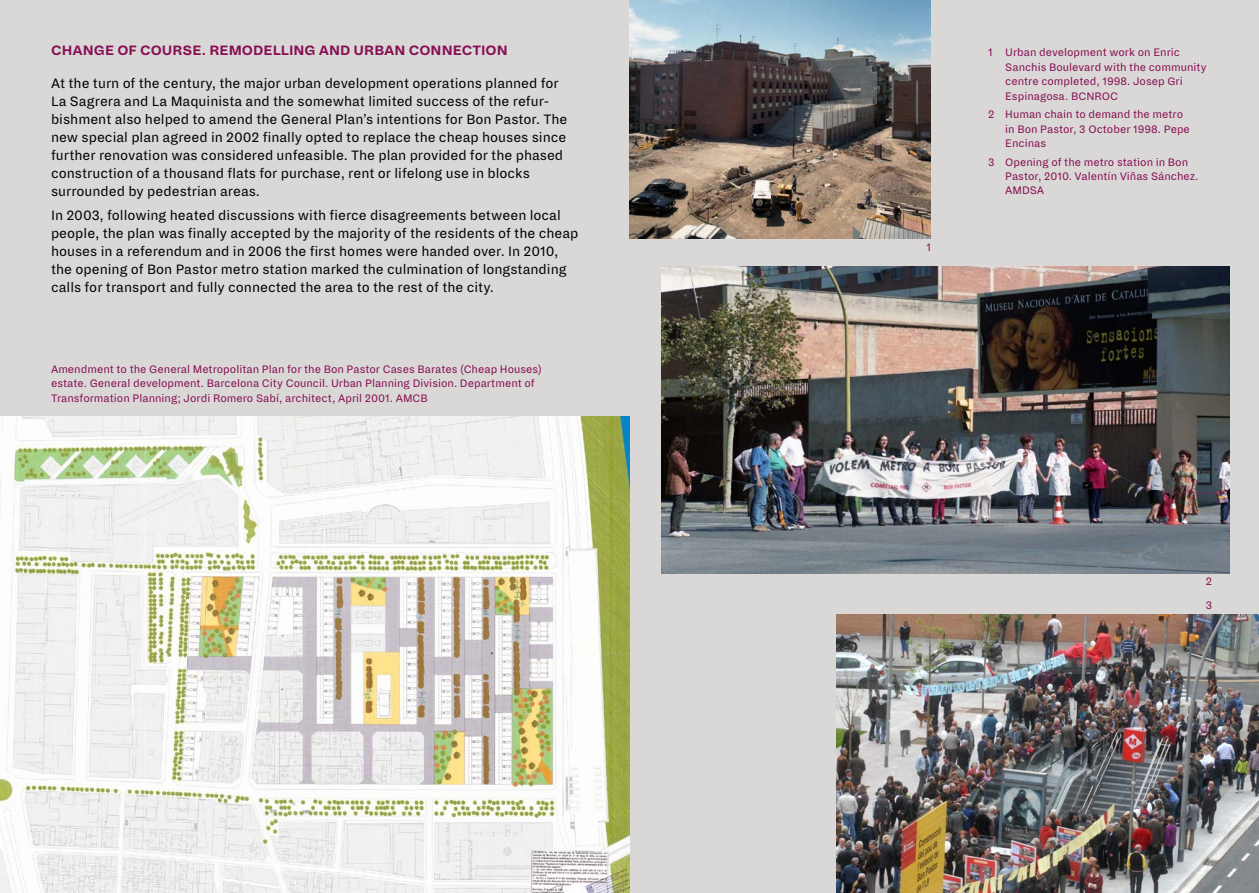
<style>
.page{position:relative;width:1259px;height:893px;background:#d9d8d6}
.page>*{position:absolute;margin:0;border:0;box-sizing:border-box;transform-origin:0 0}
.t1{font:15px/18px "Dia";color:#000}
.t2{font:700 15px "Dia";color:#870f54}
.t3{font:12px/14.4px "Dia";color:#870f54}
</style>
<div class="page">
<img style="left:0;top:416px;width:629px;height:477px">
<img style="left:629px;top:0;width:302px;height:239px">
<img style="left:836px;top:614px;width:423px;height:279px">
<img style="left:661px;top:266px;width:568px;height:307px">
<p class="t2" style="left:51px;top:41px;width:458px">CHANGE OF COURSE. REMODELLING AND URBAN CONNECTION</p>
<p class="t1" style="left:51px;top:74px;width:518px">At the turn of the century, the major urban development operations planned for La Sagrera and La Maquinista and the somewhat limited success of the refur&shy;bishment also helped to amend the General Plan’s intentions for Bon Pastor. The new special plan agreed in 2002 finally opted to replace the cheap houses since further renovation was considered unfeasible. The plan provided for the phased construction of a thousand flats for purchase, rent or lifelong use in blocks surrounded by pedestrian areas.</p>
<p class="t1" style="left:51px;top:207px;width:529px">In 2003, following heated discussions with fierce disagreements between local people, the plan was finally accepted by the majority of the residents of the cheap houses in a referendum and in 2006 the first homes were handed over. In 2010, the opening of Bon Pastor metro station marked the culmination of longstanding calls for transport and fully connected the area to the rest of the city.</p>
<p class="t3" style="left:51px;top:362px;width:492px">Amendment to the General Metropolitan Plan for the Bon Pastor Cases Barates (Cheap Houses) estate. General development. Barcelona City Council. Urban Planning Division. Department of<br>Transformation Planning; Jordi Romero Sabí, architect, April 2001. AMCB</p>
<p class="t3" style="left:926px;top:240px;width:6px">1</p>
<p class="t3" style="left:1005px;top:46px;width:203px;text-indent:-17px">1 Urban development work on Enric<br>Sanchis Boulevard with the community centre completed, 1998. Josep Gri<br>Espinagosa. BCNROC</p>
<p class="t3" style="left:1005px;top:107px;width:186px;text-indent:-17px">2 Human chain to demand the metro in Bon Pastor, 3 October 1998. Pepe<br>Encinas</p>
<p class="t3" style="left:1005px;top:155px;width:195px;text-indent:-17px">3 Opening of the metro station in Bon<br>Pastor, 2010. Valentín Viñas Sánchez.<br>AMDSA</p>
<p class="t3" style="left:1205px;top:574px;width:8px">2</p>
<p class="t3" style="left:1205px;top:598px;width:8px">3</p>
</div>
